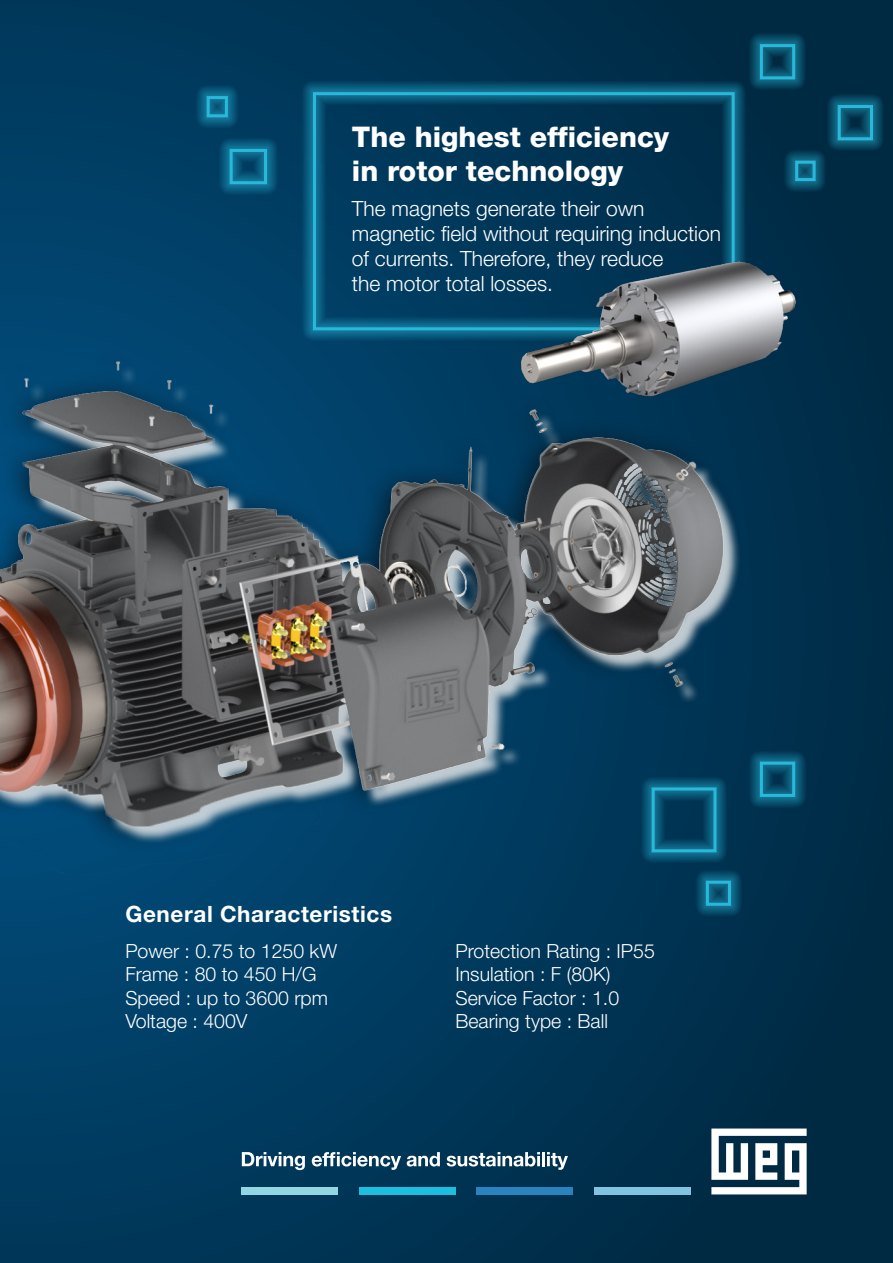
<style>
.page{position:relative;width:893px;height:1263px;background:#fff}
.page>*{position:absolute;margin:0;border:0;box-sizing:border-box;transform-origin:0 0}
._11___HeadTable_CENTERED_HN67_6pt{font:800 28.5px/34.2px "Helvetica Neue LT Pro";color:#fff}
._07___Introduction_HN35_11pt{font:700 22.5px "Helvetica Neue LT Pro";letter-spacing:.025em;color:#fff}
._11___HeadTable_CENTERED_HN67_6pt-2{font:300 21px/25.2px "Helvetica Neue LT Pro";color:#fff}
.t1{font:300 19.5px "Helvetica Neue LT Pro";color:#fff}
</style>
<div class="page">
<div style="left:0;top:0;width:893px;height:1263px;background:linear-gradient(to right,#004169,#00263d)"></div>
<img style="left:0;top:340px;width:841px;height:905px">
<svg style="left:784px;top:149px;width:43px;height:43px;background:#084964"></svg>
<div style="left:795px;top:161px;width:21px;height:20px;border:3px solid #28b9da"></div>
<svg style="left:826px;top:94px;width:58px;height:58px;background:#084964"></svg>
<div style="left:838px;top:105px;width:35px;height:35px;border:3px solid #28b9da"></div>
<svg style="left:749px;top:33px;width:57px;height:58px;background:#084a65"></svg>
<div style="left:760px;top:44px;width:35px;height:35px;border:3px solid #28b9da"></div>
<svg style="left:302px;top:81px;width:444px;height:260px;background:#023e5f"></svg>
<div style="left:313px;top:92px;width:422px;height:238px;border:3px solid #28b9da"></div>
<img style="left:495px;top:196px;width:330px;height:219px">
<svg style="left:218px;top:138px;width:60px;height:57px;background:#08597d"></svg>
<div style="left:230px;top:149px;width:37px;height:35px;border:3px solid #28b9da"></div>
<svg style="left:195px;top:85px;width:44px;height:44px;background:#085679"></svg>
<div style="left:207px;top:96px;width:21px;height:21px;border:3px solid #28b9da"></div>
<svg style="left:711px;top:1128px;width:96px;height:66px"></svg>
<div style="left:242px;top:1187px;width:96px;height:7px;background:#91d6e3"></div>
<div style="left:359px;top:1187px;width:96px;height:7px;background:#1cbfdf"></div>
<div style="left:477px;top:1187px;width:96px;height:7px;background:#2a83be"></div>
<div style="left:594px;top:1187px;width:96px;height:7px;background:#81c4e2"></div>
<svg style="left:242px;top:1152px;width:63px;height:18px"></svg>
<svg style="left:312px;top:1152px;width:89px;height:18px"></svg>
<svg style="left:407px;top:1152px;width:33px;height:14px"></svg>
<svg style="left:447px;top:1152px;width:93px;height:14px"></svg>
<hr style="left:542px;top:1152px;width:3px;height:14px;background:#fff">
<svg style="left:547px;top:1152px;width:21px;height:18px"></svg>
<svg style="left:641px;top:776px;width:87px;height:87px;background:#074c6c"></svg>
<div style="left:652px;top:787px;width:64px;height:65px;border:3px solid #28b9da"></div>
<svg style="left:695px;top:869px;width:47px;height:48px;background:#084f6e"></svg>
<div style="left:706px;top:881px;width:25px;height:25px;border:3px solid #28b9da"></div>
<svg style="left:749px;top:750px;width:57px;height:58px;background:#084f6d"></svg>
<div style="left:760px;top:762px;width:35px;height:35px;border:3px solid #28b9da"></div>
<p class="_11___HeadTable_CENTERED_HN67_6pt" style="left:352px;top:119px;width:319px">The highest efficiency in rotor technology</p>
<p class="_11___HeadTable_CENTERED_HN67_6pt-2" style="left:352px;top:195px;width:371px">The magnets generate their own magnetic field without requiring induction of currents. Therefore, they reduce<br>the motor total losses.</p>
<p class="_07___Introduction_HN35_11pt" style="left:125px;top:900px;width:268px">General Characteristics</p>
<p class="t1" style="left:125px;top:939px;width:213px">Power : 0.75 to 1250 kW</p>
<p class="t1" style="left:125px;top:962px;width:193px">Frame : 80 to 450 H/G</p>
<p class="t1" style="left:125px;top:986px;width:204px">Speed : up to 3600 rpm</p>
<p class="t1" style="left:125px;top:1009px;width:124px">Voltage : 400V</p>
<p class="t1" style="left:455px;top:939px;width:201px">Protection Rating : IP55</p>
<p class="t1" style="left:455px;top:962px;width:156px">Insulation : F (80K)</p>
<p class="t1" style="left:455px;top:986px;width:165px">Service Factor : 1.0</p>
<p class="t1" style="left:455px;top:1009px;width:154px">Bearing type : Ball</p>
</div>
